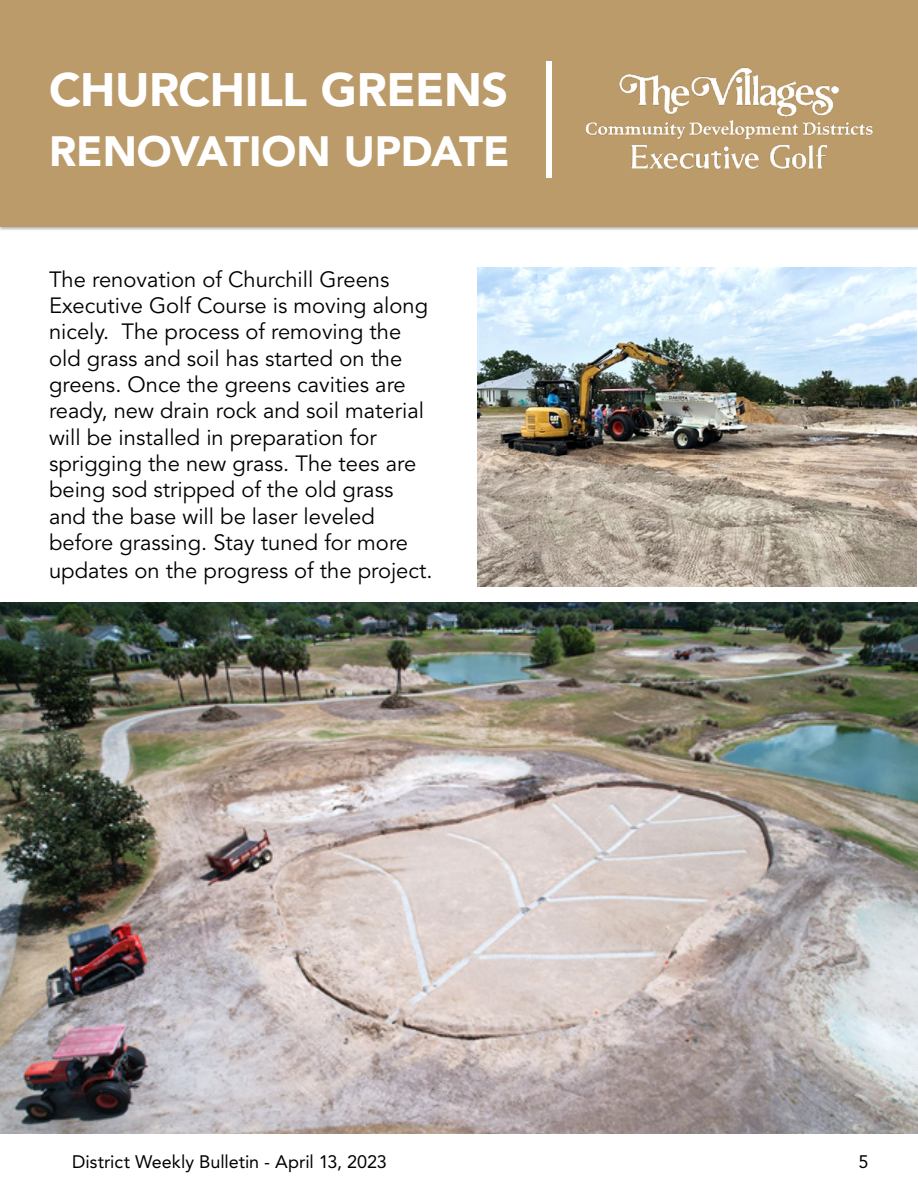
<style>
.page{position:relative;width:918px;height:1188px;background:#fff}
.page>*{position:absolute;margin:0;border:0;box-sizing:border-box;transform-origin:0 0}
.t1{font:900 46.5px "Avenir LT Std";letter-spacing:-.01em;color:#fff}
.t2{font:900 42px "Avenir LT Std";letter-spacing:-.005em;color:#fff}
.t3{font:21.9px/26.5px "Avenir LT Std";color:#000}
.t4{font:18px "Avenir LT Std";color:#000}
</style>
<div class="page">
<div style="left:0;top:0;width:918px;height:227px;background:#bb9b6a"></div>
<div style="left:546px;top:61px;width:6px;height:117px;background:#fff"></div>
<img style="left:585px;top:67px;width:288px;height:103px">
<img style="left:0;top:602px;width:918px;height:531px">
<img style="left:477px;top:268px;width:440px;height:319px">
<h1 class="t1" style="left:49px;top:62px;width:461px">CHURCHILL GREENS</h1>
<h2 class="t2" style="left:49px;top:126px;width:462px">RENOVATION UPDATE</h2>
<p class="t3" style="left:49px;top:266px;width:385px">The renovation of Churchill Greens Executive Golf Course is moving along nicely. The process of removing the old grass and soil has started on the greens. Once the greens cavities are ready, new drain rock and soil material will be installed in preparation for sprigging the new grass. The tees are being sod stripped of the old grass and the base will be laser leveled before grassing. Stay tuned for more updates on the progress of the project.</p>
<p class="t4" style="left:72px;top:1151px;width:316px">District Weekly Bulletin - April 13, 2023</p>
<p class="t4" style="left:859px;top:1151px;width:12px">5</p>
</div>
